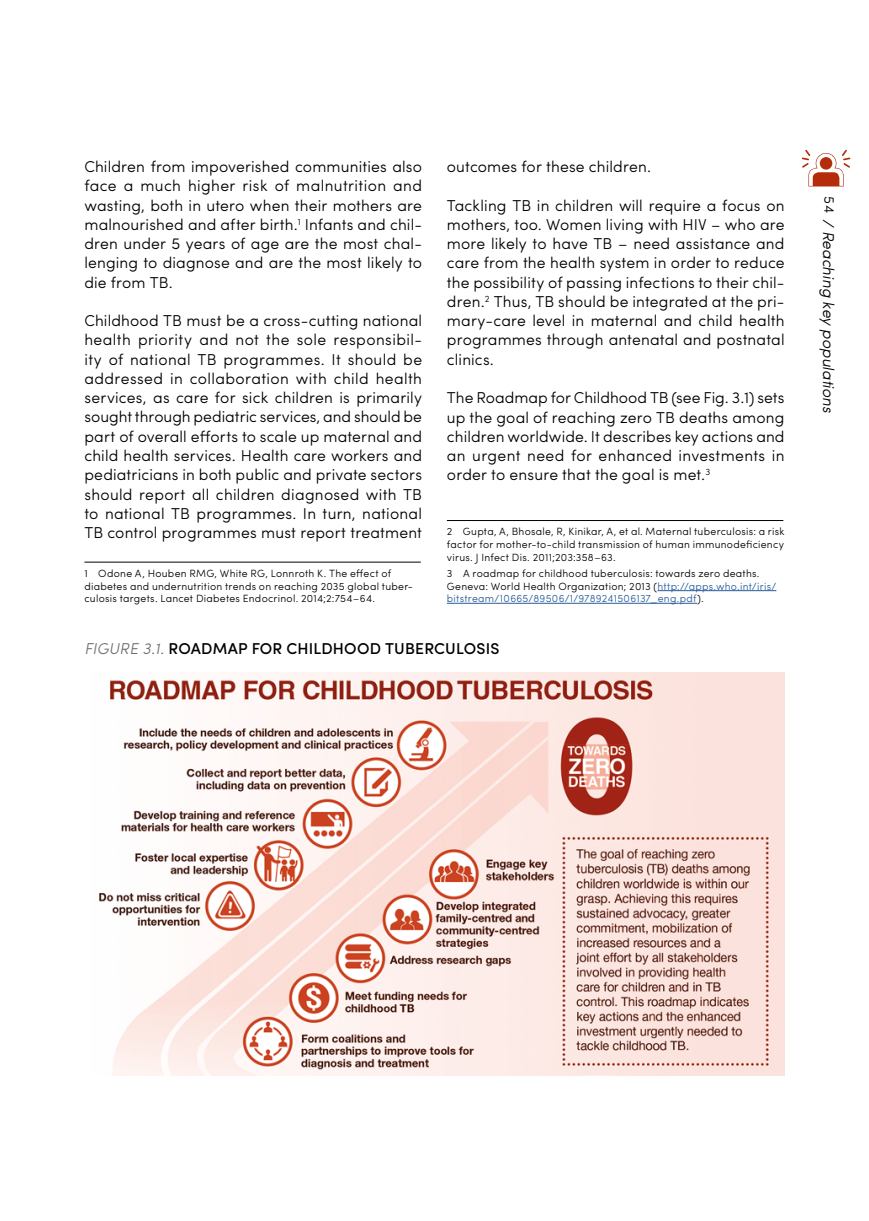
<style>
.page{position:relative;width:869px;height:1221px;background:#fff}
.page>*{position:absolute;margin:0;border:0;box-sizing:border-box;transform-origin:0 0}
.t1{font:300 15.75px/19.2px "Sofia Pro";letter-spacing:.01em;color:#000;text-align:justify}
.t2{font:500 15.75px "Sofia Pro";letter-spacing:.015em;color:#000}
.t3{font:italic 300 15.75px "Sofia Pro";color:#000}
.t4{font:300 14px "Sofia Pro";color:#000}
.t5{font:300 10.5px/12.6px "Sofia Pro";letter-spacing:.025em;color:#000}
.s1{color:#275b9b}
.s2{font-weight:300;font-style:italic;color:#706f6f}
</style>
<div class="page">
<hr style="left:84px;top:561px;width:336px;height:1px;background:#000">
<hr style="left:446px;top:520px;width:337px;height:1px;background:#000">
<hr style="left:657px;top:590px;width:119px;height:1px;background:#275b9b">
<hr style="left:446px;top:603px;width:250px;height:1px;background:#275b9b">
<img style="left:99px;top:673px;width:685px;height:401px">
<svg style="left:801px;top:150px;width:48px;height:36px"></svg>
<p class="t1" style="left:84px;top:156px;width:339px">Children from impoverished communities also face a much higher risk of malnutrition and wasting, both in utero when their mothers are malnourished and after birth.<sup>1</sup> Infants and chil&shy;dren under 5 years of age are the most chal&shy;lenging to diagnose and are the most likely to die from TB.</p>
<p class="t1" style="left:84px;top:310px;width:339px">Childhood TB must be a cross-cutting national health priority and not the sole responsibil&shy;ity of national TB programmes. It should be addressed in collaboration with child health services, as care for sick children is primarily sought through pediatric services, and should be part of overall efforts to scale up maternal and child health services. Health care workers and pediatricians in both public and private sectors should report all children diagnosed with TB to national TB programmes. In turn, national TB control programmes must report treatment</p>
<p class="t5" style="left:84px;top:566px;width:330px">1 Odone A, Houben RMG, White RG, Lonnroth K. The effect of diabetes and undernutrition trends on reaching 2035 global tuber&shy;culosis targets. Lancet Diabetes Endocrinol. 2014;2:754–64.</p>
<p class="t1" style="left:446px;top:156px;width:205px">outcomes for these children.</p>
<p class="t1" style="left:446px;top:194px;width:339px">Tackling TB in children will require a focus on mothers, too. Women living with HIV – who are more likely to have TB – need assistance and care from the health system in order to reduce the possibility of passing infections to their chil&shy;dren.<sup>2</sup> Thus, TB should be integrated at the pri&shy;mary-care level in maternal and child health programmes through antenatal and postnatal clinics.</p>
<p class="t1" style="left:446px;top:387px;width:339px">The Roadmap for Childhood TB (see Fig. 3.1) sets up the goal of reaching zero TB deaths among children worldwide. It describes key actions and an urgent need for enhanced investments in order to ensure that the goal is met.<sup>3</sup></p>
<p class="t5" style="left:446px;top:524px;width:339px;text-align:justify">2 Gupta, A, Bhosale, R, Kinikar, A, et al. Maternal tuberculosis: a risk factor for mother-to-child transmission of human immunodeficiency virus. J Infect Dis. 2011;203:358–63.</p>
<p class="t5" style="left:446px;top:566px;width:331px">3 A roadmap for childhood tuberculosis: towards zero deaths.<br>Geneva: World Health Organization; 2013 (<span class="s1">http://apps.who.int/iris/ bitstream/10665/89506/1/9789241506137_eng.pdf</span>).</p>
<p class="t2" style="left:84px;top:636px;width:416px"><span class="s2">FIGURE 3.1.</span> ROADMAP FOR CHILDHOOD TUBERCULOSIS</p>
<p class="t4" style="left:839px;top:196px;width:18px;rotate:90deg">54</p>
<p class="t3" style="left:839px;top:219px;width:195px;rotate:90deg">/ Reaching key populations</p>
</div>
